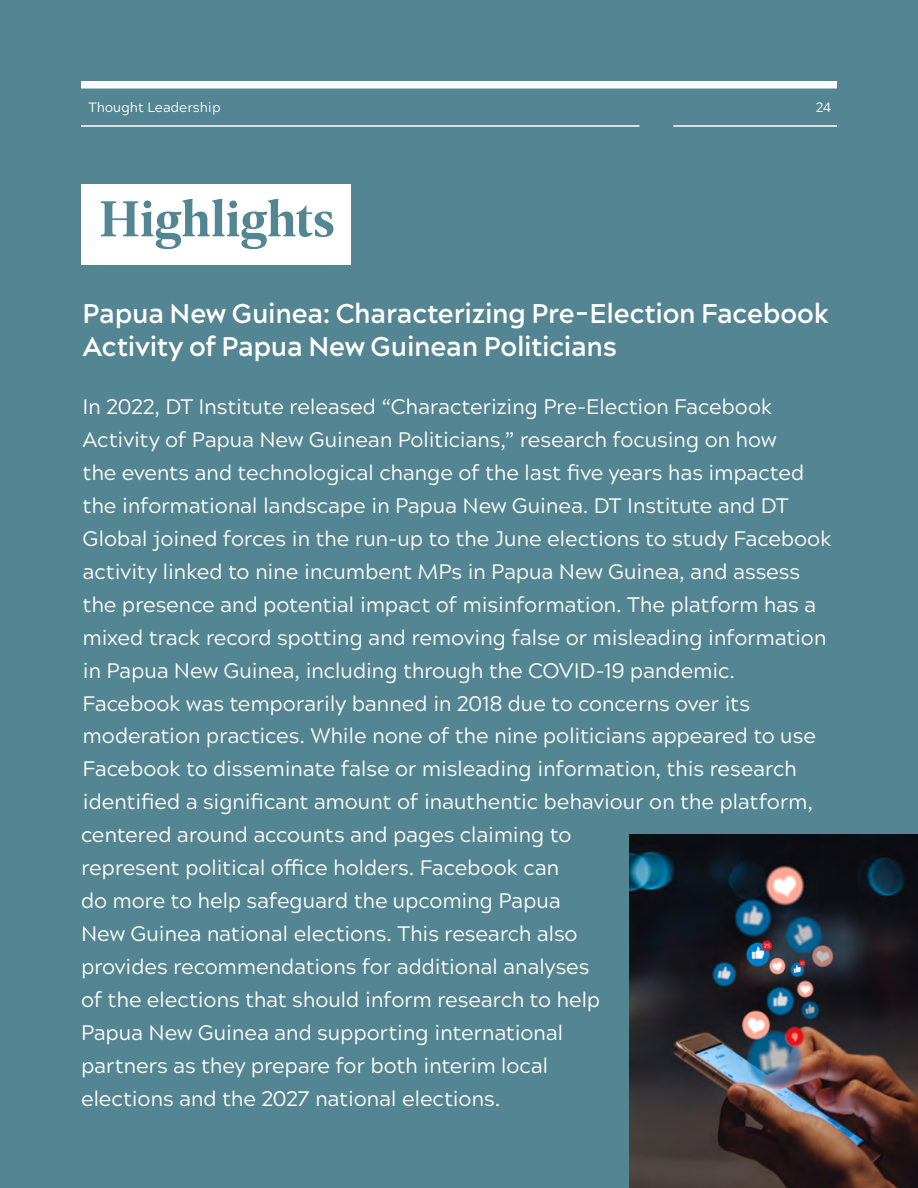
<style>
.page{position:relative;width:918px;height:1188px;background:#548592}
.page>*{position:absolute;margin:0;border:0;box-sizing:border-box;transform-origin:0 0}
.t1{font:600 54px "Geller Headline";color:#548592}
.t2{font:600 27px/33px "Acherus Grotesque";letter-spacing:-.01em;color:#fff}
.t3{font:21px/33px "Acherus Grotesque";letter-spacing:-.01em;color:#fff}
.t4{font:13.5px "Acherus Grotesque";color:#fff}
</style>
<div class="page">
<div style="left:81px;top:184px;width:270px;height:81px;background:#fff"></div>
<img style="left:629px;top:834px;width:289px;height:354px">
<div style="left:81px;top:81px;width:756px;height:7px;background:#fff"></div>
<hr style="left:81px;top:125px;width:559px;height:2px;background:#fff">
<hr style="left:673px;top:125px;width:164px;height:2px;background:#fff">
<p class="t4" style="left:89px;top:96px;width:134px">Thought Leadership</p>
<p class="t4" style="left:816px;top:96px;width:17px">24</p>
<h1 class="t1" style="left:99px;top:181px;width:237px">Highlights</h1>
<p class="t2" style="left:83px;top:296px;width:748px">Papua New Guinea: Characterizing Pre-Election Facebook<br>Activity of Papua New Guinean Politicians</p>
<p class="t3" style="left:83px;top:389px;width:751px">In 2022, DT Institute released “Characterizing Pre-Election Facebook Activity of Papua New Guinean Politicians,” research focusing on how<br>the events and technological change of the last five years has impacted the informational landscape in Papua New Guinea. DT Institute and DT Global joined forces in the run-up to the June elections to study Facebook activity linked to nine incumbent MPs in Papua New Guinea, and assess the presence and potential impact of misinformation. The platform has a mixed track record spotting and removing false or misleading information in Papua New Guinea, including through the COVID-19 pandemic.<br>Facebook was temporarily banned in 2018 due to concerns over its moderation practices. While none of the nine politicians appeared to use Facebook to disseminate false or misleading information, this research identified a significant amount of inauthentic behaviour on the platform,</p>
<p class="t3" style="left:81px;top:817px;width:521px">centered around accounts and pages claiming to represent political office holders. Facebook can<br>do more to help safeguard the upcoming Papua New Guinea national elections. This research also provides recommendations for additional analyses of the elections that should inform research to help Papua New Guinea and supporting international partners as they prepare for both interim local elections and the 2027 national elections.</p>
</div>
